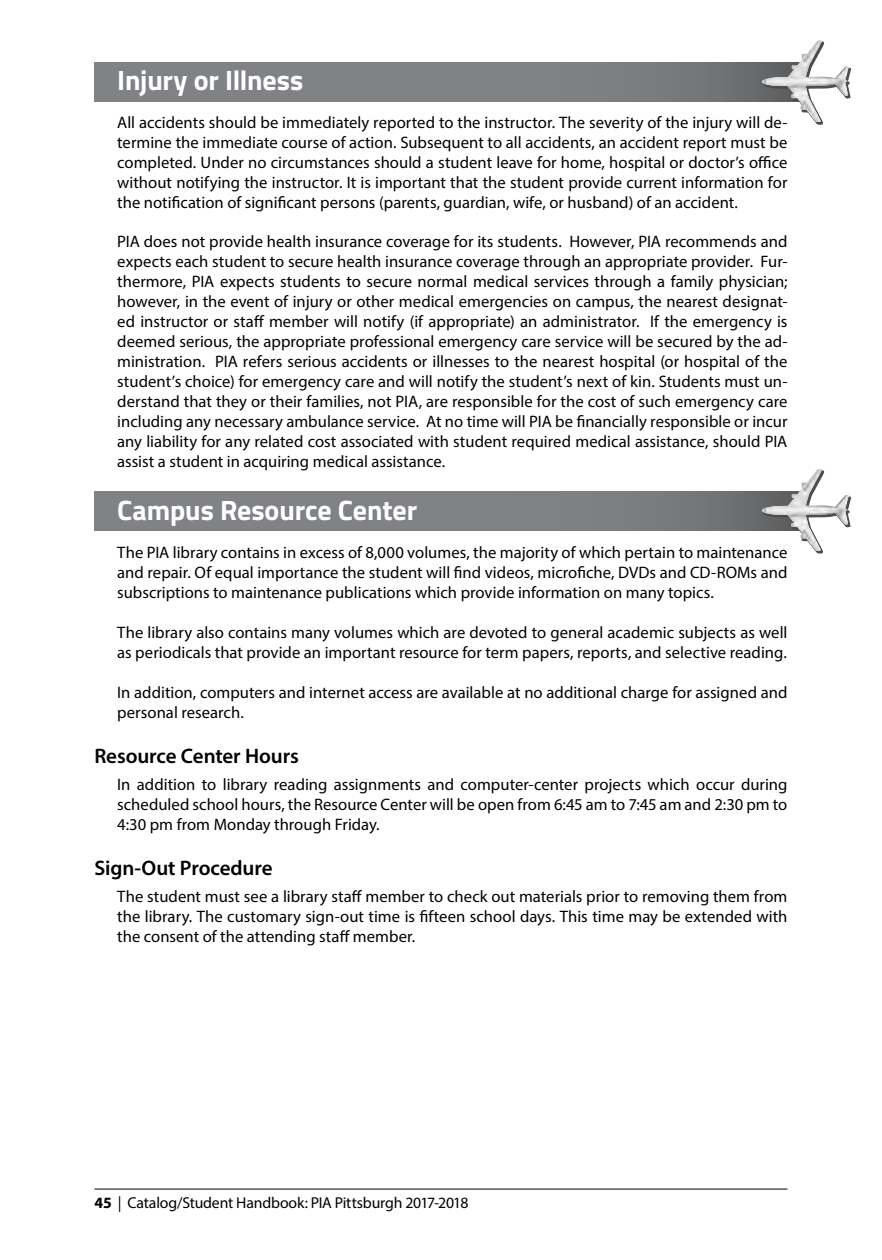
<style>
.page{position:relative;width:882px;height:1260px;background:#fff}
.page>*{position:absolute;margin:0;border:0;box-sizing:border-box;transform-origin:0 0}
.t1{font:700 28px "Titillium Web";letter-spacing:-.005em;color:#fff}
.t2{font:600 21px "Myriad Pro";letter-spacing:-.005em;color:#000}
.t3{font:16.62px/19.9px "Myriad Pro";color:#000;text-align:justify}
.t4{font:15.75px "Myriad Pro";letter-spacing:-.015em;color:#000}
.s1{font-weight:700}
</style>
<div class="page">
<hr style="left:94px;top:1189px;width:694px;height:1px;background:#000">
<div style="left:94px;top:491px;width:710px;height:40px;background:linear-gradient(to right,#848689,#757779)"></div>
<svg style="left:815px;top:496px;width:36px;height:58px"></svg>
<img style="left:762px;top:469px;width:87px;height:82px">
<div style="left:94px;top:62px;width:710px;height:40px;background:linear-gradient(to right,#848689,#757779)"></div>
<svg style="left:815px;top:67px;width:36px;height:58px"></svg>
<img style="left:762px;top:40px;width:87px;height:82px">
<h1 class="t1" style="left:117px;top:59px;width:188px">Injury or Illness</h1>
<p class="t3" style="left:117px;top:112px;width:672px">All accidents should be immediately reported to the instructor. The severity of the injury will de&shy;termine the immediate course of action. Subsequent to all accidents, an accident report must be completed. Under no circumstances should a student leave for home, hospital or doctor’s office without notifying the instructor. It is important that the student provide current information for the notification of significant persons (parents, guardian, wife, or husband) of an accident.</p>
<p class="t3" style="left:117px;top:232px;width:672px">PIA does not provide health insurance coverage for its students. However, PIA recommends and expects each student to secure health insurance coverage through an appropriate provider. Fur&shy;thermore, PIA expects students to secure normal medical services through a family physician; however, in the event of injury or other medical emergencies on campus, the nearest designat&shy;ed instructor or staff member will notify (if appropriate) an administrator. If the emergency is deemed serious, the appropriate professional emergency care service will be secured by the ad&shy;ministration. PIA refers serious accidents or illnesses to the nearest hospital (or hospital of the student’s choice) for emergency care and will notify the student’s next of kin. Students must un&shy;derstand that they or their families, not PIA, are responsible for the cost of such emergency care including any necessary ambulance service. At no time will PIA be financially responsible or incur any liability for any related cost associated with student required medical assistance, should PIA assist a student in acquiring medical assistance.</p>
<h1 class="t1" style="left:117px;top:489px;width:301px">Campus Resource Center</h1>
<p class="t3" style="left:117px;top:542px;width:672px">The PIA library contains in excess of 8,000 volumes, the majority of which pertain to maintenance and repair. Of equal importance the student will find videos, microfiche, DVDs and CD-ROMs and subscriptions to maintenance publications which provide information on many topics.</p>
<p class="t3" style="left:117px;top:622px;width:672px">The library also contains many volumes which are devoted to general academic subjects as well as periodicals that provide an important resource for term papers, reports, and selective reading.</p>
<p class="t3" style="left:117px;top:682px;width:672px">In addition, computers and internet access are available at no additional charge for assigned and personal research.</p>
<p class="t2" style="left:94px;top:742px;width:206px">Resource Center Hours</p>
<p class="t3" style="left:117px;top:774px;width:672px">In addition to library reading assignments and computer-center projects which occur during scheduled school hours, the Resource Center will be open from 6:45 am to 7:45 am and 2:30 pm to 4:30 pm from Monday through Friday.</p>
<p class="t2" style="left:94px;top:854px;width:180px">Sign-Out Procedure</p>
<p class="t3" style="left:117px;top:886px;width:672px">The student must see a library staff member to check out materials prior to removing them from the library. The customary sign-out time is fifteen school days. This time may be extended with the consent of the attending staff member.</p>
<p class="t4" style="left:94px;top:1193px;width:375px"><span class="s1">45</span> | Catalog/Student Handbook: PIA Pittsburgh 2017-2018</p>
</div>
